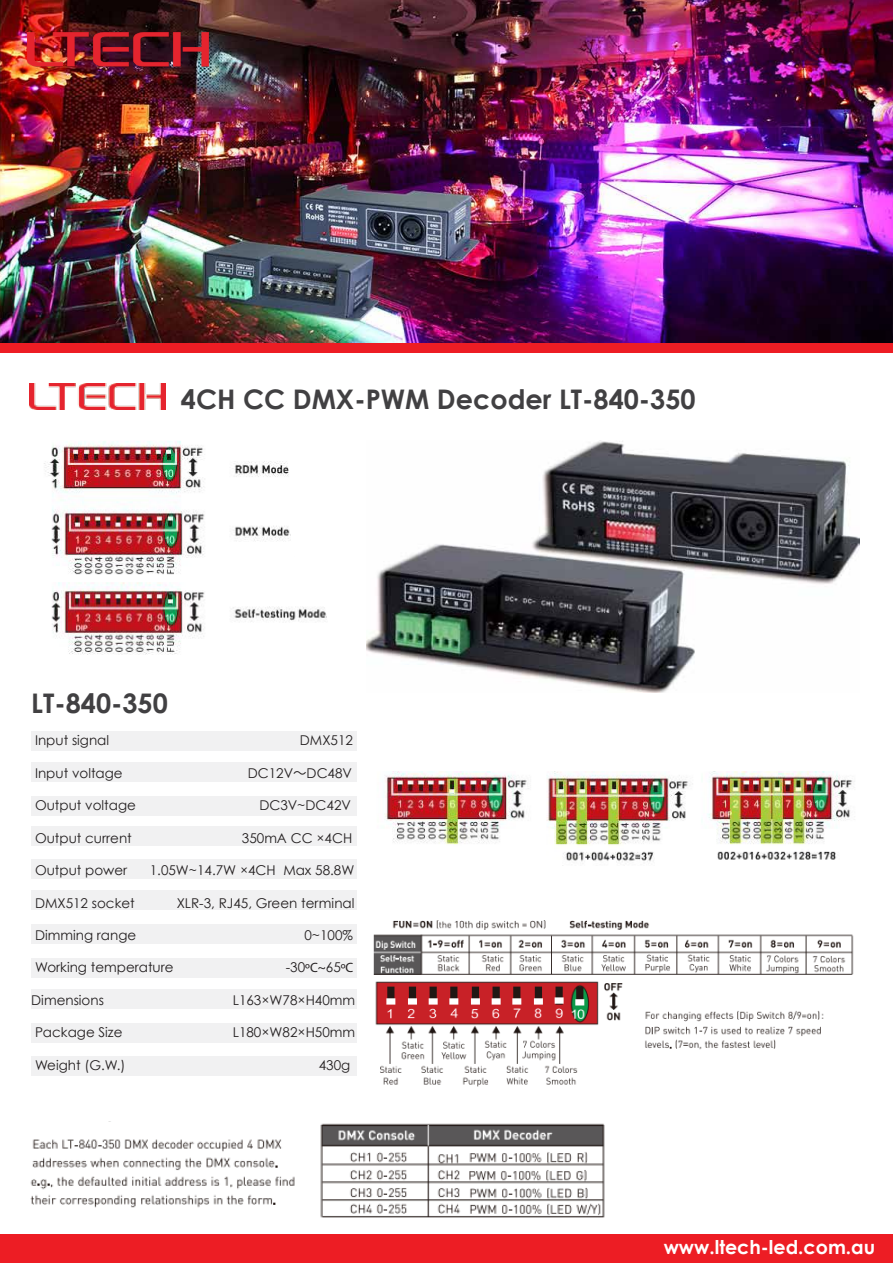
<style>
.page{position:relative;width:893px;height:1263px;background:#fff}
.page>*{position:absolute;margin:0;border:0;box-sizing:border-box;transform-origin:0 0}
.t1{font:700 27px "Century Gothic";color:#414042}
.t2{font:700 19.05px "Century Gothic";color:#fff}
.t3{font:13.5px "Century Gothic";color:#231f20}
.s1{font-family:"Koz Go Pro"}
.s2{font-family:"Myriad Pro"}
</style>
<div class="page">
<div style="left:31px;top:1056px;width:325px;height:20px;background:#f1f1f2"></div>
<img style="left:0;top:0;width:893px;height:343px">
<div style="left:32px;top:989px;width:325px;height:20px;background:#f1f1f2"></div>
<div style="left:32px;top:1023px;width:325px;height:20px;background:#f1f1f2"></div>
<div style="left:32px;top:958px;width:325px;height:19px;background:#f1f1f2"></div>
<div style="left:0;top:1234px;width:893px;height:29px;background:#ed1d24"></div>
<div style="left:0;top:343px;width:893px;height:10px;background:#ed1d24"></div>
<img style="left:30px;top:383px;width:136px;height:26px">
<div style="left:31px;top:762px;width:326px;height:20px;background:#f1f1f2"></div>
<div style="left:31px;top:796px;width:326px;height:20px;background:#f1f1f2"></div>
<div style="left:31px;top:826px;width:326px;height:20px;background:#f1f1f2"></div>
<div style="left:31px;top:731px;width:326px;height:20px;background:#f1f1f2"></div>
<div style="left:31px;top:890px;width:326px;height:20px;background:#f1f1f2"></div>
<div style="left:31px;top:924px;width:326px;height:20px;background:#f1f1f2"></div>
<div style="left:31px;top:859px;width:326px;height:19px;background:#f1f1f2"></div>
<img style="left:366px;top:441px;width:493px;height:252px">
<img style="left:373px;top:920px;width:481px;height:167px">
<img style="left:30px;top:1121px;width:575px;height:97px">
<img style="left:383px;top:772px;width:472px;height:90px">
<img style="left:44px;top:441px;width:283px;height:214px">
<img style="left:28px;top:13px;width:190px;height:74px">
<h1 class="t1" style="left:181px;top:382px;width:516px">4CH CC DMX-PWM Decoder LT-840-350</h1>
<h1 class="t1" style="left:31px;top:686px;width:138px">LT-840-350</h1>
<p class="t3" style="left:35px;top:732px;width:76px">Input signal</p>
<p class="t3" style="left:300px;top:732px;width:55px">DMX512</p>
<p class="t3" style="left:35px;top:765px;width:89px">Input voltage</p>
<p class="t3" style="left:248px;top:765px;width:106px">DC12V<span class="s1">～</span>DC48V</p>
<p class="t3" style="left:35px;top:797px;width:102px">Output voltage</p>
<p class="t3" style="left:259px;top:797px;width:93px">DC3V~DC42V</p>
<p class="t3" style="left:35px;top:829px;width:98px">Output current</p>
<p class="t3" style="left:242px;top:829px;width:112px">350mA CC ×4CH</p>
<p class="t3" style="left:35px;top:862px;width:94px">Output power</p>
<p class="t3" style="left:150px;top:862px;width:206px">1.05W~14.7W ×4CH Max 58.8W</p>
<p class="t3" style="left:35px;top:894px;width:101px">DMX512 socket</p>
<p class="t3" style="left:177px;top:894px;width:179px">XLR-3, RJ45, Green terminal</p>
<p class="t3" style="left:35px;top:927px;width:103px">Dimming range</p>
<p class="t3" style="left:304px;top:927px;width:50px">0~100%</p>
<p class="t3" style="left:35px;top:959px;width:140px">Working temperature</p>
<p class="t3" style="left:286px;top:959px;width:69px">-30<span class="s2">ºC~</span>65<span class="s2">ºC</span></p>
<p class="t3" style="left:31px;top:991px;width:74px">Dimensions</p>
<p class="t3" style="left:233px;top:991px;width:124px">L163×W78×H40mm</p>
<p class="t3" style="left:35px;top:1024px;width:89px">Package Size</p>
<p class="t3" style="left:233px;top:1024px;width:124px">L180×W82×H50mm</p>
<p class="t3" style="left:35px;top:1056px;width:92px">Weight (G.W.)</p>
<p class="t3" style="left:319px;top:1056px;width:33px">430g</p>
<h2 class="t2" style="left:664px;top:1235px;width:213px">www.ltech-led.com.au</h2>
</div>
